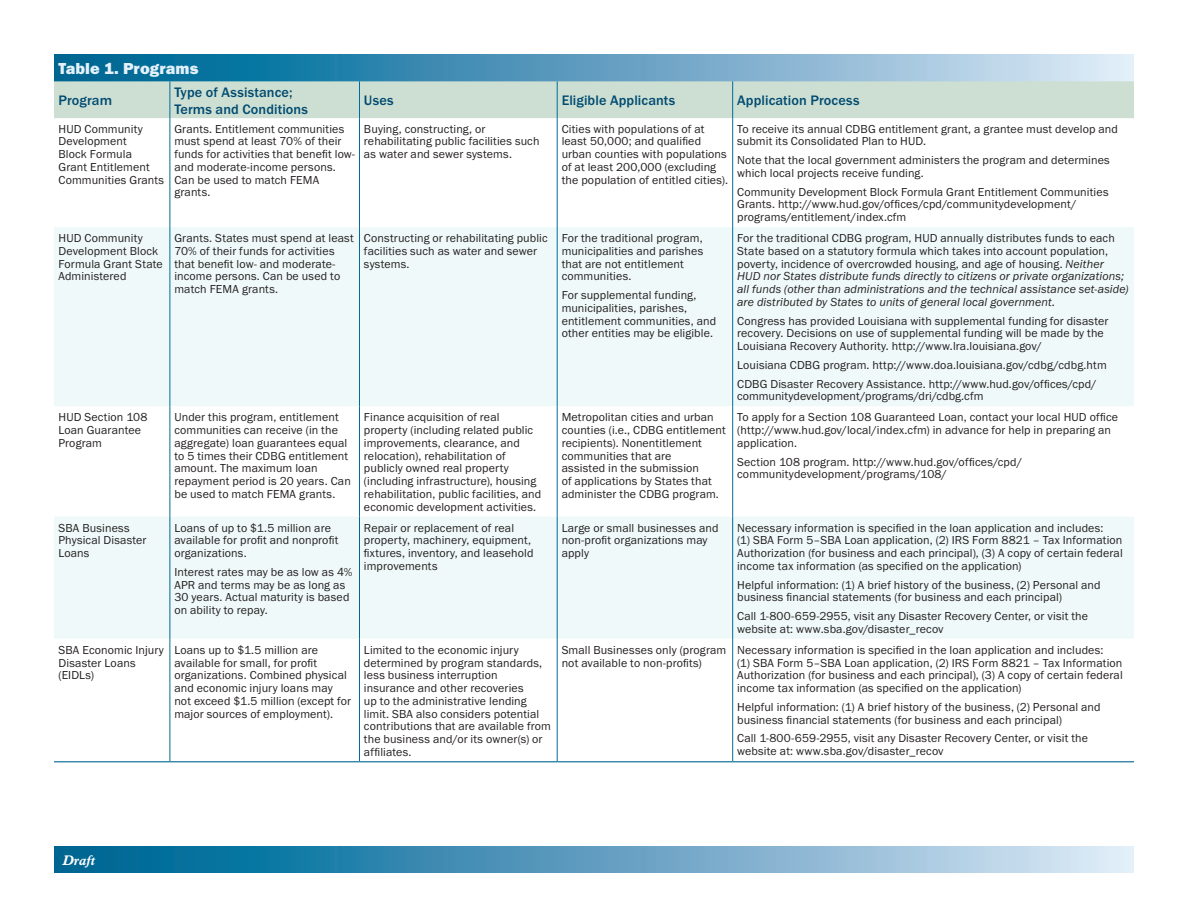
<style>
.page{position:relative;width:1188px;height:918px;background:#fff}
.page>*{position:absolute;margin:0;border:0;box-sizing:border-box;transform-origin:0 0}
.t1{font:800 16.5px "Franklin Gothic H";letter-spacing:.005em;color:#e4f1fa}
.t2{font:700 14.25px/17.1px "Franklin Gothic";letter-spacing:.01em;color:#004a71}
.t3{font:italic 700 13.5px "Aldine 721 BT";letter-spacing:.01em;color:#fff}
.t4{font:12px/12.8px "Franklin Gothic";letter-spacing:.01em;color:#231f20}
.t5{font:italic 12px/12.8px "Franklin Gothic";letter-spacing:.01em;color:#231f20}
.s1{font-style:normal}
</style>
<div class="page">
<div style="left:54px;top:54px;width:1080px;height:27px;background:linear-gradient(to right,#005d8e,#dce5f5)"></div>
<div style="left:54px;top:81px;width:1080px;height:37px;background:#ccdfd2"></div>
<svg style="left:54px;top:227px;width:1080px;height:412px;fill:#f0f9f9"></svg>
<hr style="left:170px;top:118px;width:1px;height:109px;background:#006c9b">
<hr style="left:359px;top:118px;width:1px;height:109px;background:#006c9b">
<hr style="left:557px;top:118px;width:1px;height:109px;background:#006c9b">
<hr style="left:732px;top:118px;width:1px;height:109px;background:#006c9b">
<hr style="left:170px;top:406px;width:1px;height:111px;background:#006c9b">
<hr style="left:359px;top:406px;width:1px;height:111px;background:#006c9b">
<hr style="left:557px;top:406px;width:1px;height:111px;background:#006c9b">
<hr style="left:732px;top:406px;width:1px;height:111px;background:#006c9b">
<hr style="left:170px;top:639px;width:1px;height:122px;background:#006c9b">
<hr style="left:359px;top:639px;width:1px;height:122px;background:#006c9b">
<hr style="left:557px;top:639px;width:1px;height:122px;background:#006c9b">
<hr style="left:732px;top:639px;width:1px;height:122px;background:#006c9b">
<hr style="left:170px;top:227px;width:1px;height:179px;background:#006c9b">
<hr style="left:359px;top:227px;width:1px;height:179px;background:#006c9b">
<hr style="left:557px;top:227px;width:1px;height:179px;background:#006c9b">
<hr style="left:732px;top:227px;width:1px;height:179px;background:#006c9b">
<hr style="left:170px;top:81px;width:1px;height:37px;background:#006c9b">
<hr style="left:359px;top:81px;width:1px;height:37px;background:#006c9b">
<hr style="left:557px;top:81px;width:1px;height:37px;background:#006c9b">
<hr style="left:732px;top:81px;width:1px;height:37px;background:#006c9b">
<hr style="left:170px;top:517px;width:1px;height:122px;background:#006591">
<hr style="left:359px;top:517px;width:1px;height:122px;background:#006591">
<hr style="left:557px;top:517px;width:1px;height:122px;background:#006591">
<hr style="left:732px;top:517px;width:1px;height:122px;background:#006591">
<hr style="left:54px;top:761px;width:116px;height:1px;background:#006591">
<hr style="left:170px;top:761px;width:189px;height:1px;background:#006591">
<hr style="left:359px;top:761px;width:198px;height:1px;background:#006591">
<hr style="left:557px;top:761px;width:176px;height:1px;background:#006591">
<hr style="left:733px;top:761px;width:401px;height:1px;background:#006591">
<div style="left:54px;top:846px;width:1080px;height:27px;background:linear-gradient(to right,#005d8e,#dce5f5)"></div>
<h1 class="t1" style="left:58px;top:59px;width:141px">Table 1. Programs</h1>
<p class="t2" style="left:58px;top:92px;width:55px">Program</p>
<p class="t2" style="left:174px;top:83px;width:135px">Type of Assistance;<br>Terms and Conditions</p>
<p class="t2" style="left:364px;top:92px;width:31px">Uses</p>
<p class="t2" style="left:562px;top:92px;width:115px">Eligible Applicants</p>
<p class="t2" style="left:737px;top:92px;width:124px">Application Process</p>
<p class="t4" style="left:58px;top:122px;width:107px">HUD Community<br>Development<br>Block Formula<br>Grant Entitlement<br>Communities Grants</p>
<p class="t4" style="left:174px;top:122px;width:182px">Grants. Entitlement communities must spend at least 70% of their funds for activities that benefit low&shy;and moderate-income persons.<br>Can be used to match FEMA grants.</p>
<p class="t4" style="left:364px;top:122px;width:177px">Buying, constructing, or rehabilitating public facilities such as water and sewer systems.</p>
<p class="t4" style="left:562px;top:122px;width:168px">Cities with populations of at least 50,000; and qualified urban counties with populations of at least 200,000 (excluding the population of entitled cities).</p>
<p class="t4" style="left:737px;top:122px;width:382px">To receive its annual CDBG entitlement grant, a grantee must develop and submit its Consolidated Plan to HUD.</p>
<p class="t4" style="left:737px;top:154px;width:374px">Note that the local government administers the program and determines which local projects receive funding.</p>
<p class="t4" style="left:737px;top:185px;width:373px">Community Development Block Formula Grant Entitlement Communities<br>Grants. http://www.hud.gov/offices/cpd/communitydevelopment/ programs/entitlement/index.cfm</p>
<p class="t4" style="left:58px;top:232px;width:106px">HUD Community<br>Development Block<br>Formula Grant State<br>Administered</p>
<p class="t4" style="left:174px;top:232px;width:181px">Grants. States must spend at least<br>70% of their funds for activities that benefit low- and moderate&shy;income persons. Can be used to match FEMA grants.</p>
<p class="t4" style="left:364px;top:232px;width:185px">Constructing or rehabilitating public facilities such as water and sewer systems.</p>
<p class="t4" style="left:562px;top:232px;width:143px">For the traditional program, municipalities and parishes that are not entitlement communities.</p>
<p class="t4" style="left:562px;top:289px;width:156px">For supplemental funding, municipalities, parishes, entitlement communities, and other entities may be eligible.</p>
<p class="t5" style="left:737px;top:232px;width:393px"><span class="s1">For the traditional CDBG program, HUD annually distributes funds to each State based on a statutory formula which takes into account population, poverty, incidence of overcrowded housing, and age of housing.</span> Neither HUD nor States distribute funds directly to citizens or private organizations; all funds (other than administrations and the technical assistance set-aside) are distributed by States to units of general local government.</p>
<p class="t4" style="left:737px;top:314px;width:373px">Congress has provided Louisiana with supplemental funding for disaster recovery. Decisions on use of supplemental funding will be made by the<br>Louisiana Recovery Authority. http://www.lra.louisiana.gov/</p>
<p class="t4" style="left:737px;top:356px;width:371px;line-height:18.8px">Louisiana CDBG program. http://www.doa.louisiana.gov/cdbg/cdbg.htm<br>CDBG Disaster Recovery Assistance. http://www.hud.gov/offices/cpd/</p>
<p class="t4" style="left:737px;top:390px;width:248px">communitydevelopment/programs/dri/cdbg.cfm</p>
<p class="t4" style="left:58px;top:411px;width:91px">HUD Section 108<br>Loan Guarantee<br>Program</p>
<p class="t4" style="left:174px;top:411px;width:178px">Under this program, entitlement communities can receive (in the aggregate) loan guarantees equal to 5 times their CDBG entitlement amount. The maximum loan repayment period is 20 years. Can be used to match FEMA grants.</p>
<p class="t4" style="left:364px;top:411px;width:179px">Finance acquisition of real property (including related public improvements, clearance, and relocation), rehabilitation of publicly owned real property (including infrastructure), housing rehabilitation, public facilities, and economic development activities.</p>
<p class="t4" style="left:562px;top:411px;width:166px">Metropolitan cities and urban counties (i.e., CDBG entitlement recipients). Nonentitlement communities that are<br>assisted in the submission<br>of applications by States that administer the CDBG program.</p>
<p class="t4" style="left:737px;top:411px;width:382px">To apply for a Section 108 Guaranteed Loan, contact your local HUD office (http://www.hud.gov/local/index.cfm) in advance for help in preparing an application.</p>
<p class="t4" style="left:737px;top:455px;width:286px">Section 108 program. http://www.hud.gov/offices/cpd/ communitydevelopment/programs/108/</p>
<p class="t4" style="left:58px;top:521px;width:90px">SBA Business<br>Physical Disaster<br>Loans</p>
<p class="t4" style="left:174px;top:521px;width:166px">Loans of up to $1.5 million are available for profit and nonprofit organizations.</p>
<p class="t4" style="left:174px;top:566px;width:180px">Interest rates may be as low as 4%<br>APR and terms may be as long as<br>30 years. Actual maturity is based on ability to repay.</p>
<p class="t4" style="left:364px;top:521px;width:171px">Repair or replacement of real property, machinery, equipment, fixtures, inventory, and leasehold improvements</p>
<p class="t4" style="left:562px;top:521px;width:158px">Large or small businesses and non-profit organizations may apply</p>
<p class="t4" style="left:737px;top:521px;width:387px">Necessary information is specified in the loan application and includes:<br>(1) SBA Form 5–SBA Loan application, (2) IRS Form 8821 – Tax Information Authorization (for business and each principal), (3) A copy of certain federal income tax information (as specified on the application)</p>
<p class="t4" style="left:737px;top:578px;width:365px">Helpful information: (1) A brief history of the business, (2) Personal and business financial statements (for business and each principal)</p>
<p class="t4" style="left:737px;top:610px;width:352px">Call 1-800-659-2955, visit any Disaster Recovery Center, or visit the website at: www.sba.gov/disaster_recov</p>
<p class="t4" style="left:58px;top:644px;width:107px">SBA Economic Injury<br>Disaster Loans (EIDLs)</p>
<p class="t4" style="left:174px;top:644px;width:178px">Loans up to $1.5 million are available for small, for profit organizations. Combined physical and economic injury loans may not exceed $1.5 million (except for major sources of employment).</p>
<p class="t4" style="left:364px;top:644px;width:188px">Limited to the economic injury determined by program standards, less business interruption insurance and other recoveries<br>up to the administrative lending limit. SBA also considers potential contributions that are available from the business and/or its owner(s) or affiliates.</p>
<p class="t4" style="left:562px;top:644px;width:166px">Small Businesses only (program not available to non-profits)</p>
<p class="t4" style="left:737px;top:644px;width:387px">Necessary information is specified in the loan application and includes:<br>(1) SBA Form 5–SBA Loan application, (2) IRS Form 8821 – Tax Information Authorization (for business and each principal), (3) A copy of certain federal income tax information (as specified on the application)</p>
<p class="t4" style="left:737px;top:701px;width:365px">Helpful information: (1) A brief history of the business, (2) Personal and business financial statements (for business and each principal)</p>
<p class="t4" style="left:737px;top:732px;width:352px">Call 1-800-659-2955, visit any Disaster Recovery Center, or visit the website at: www.sba.gov/disaster_recov</p>
<p class="t3" style="left:63px;top:852px;width:34px">Draft</p>
</div>
